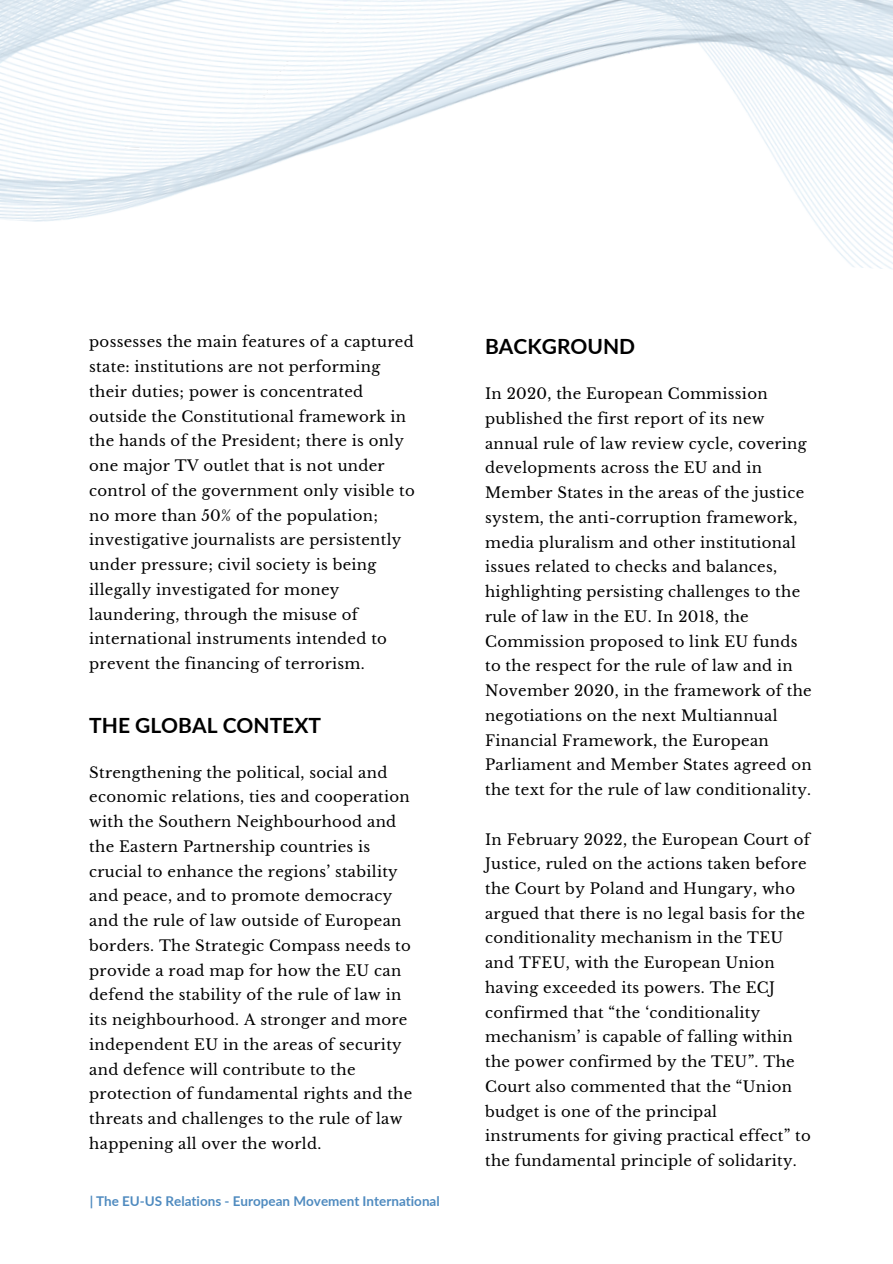
<style>
.page{position:relative;width:893px;height:1264px;background:#fff}
.page>*{position:absolute;margin:0;border:0;box-sizing:border-box;transform-origin:0 0}
.t1{font:700 21px "Lato";color:#000}
.t2{font:14.85px/24.8px "Libre Baskerville";letter-spacing:.02em;color:#000}
.t3{font:700 13.5px "Lato";color:#0057a3}
</style>
<div class="page">
<img style="left:0;top:0;width:892px;height:269px">
<p class="t2" style="left:89px;top:330px;width:327px">possesses the main features of a captured state: institutions are not performing their duties; power is concentrated outside the Constitutional framework in the hands of the President; there is only one major TV outlet that is not under control of the government only visible to no more than 50% of the population; investigative journalists are persistently under pressure; civil society is being illegally investigated for money laundering, through the misuse of international instruments intended to prevent the financing of terrorism.</p>
<h1 class="t1" style="left:89px;top:712px;width:233px">THE GLOBAL CONTEXT</h1>
<p class="t2" style="left:89px;top:760px;width:324px">Strengthening the political, social and economic relations, ties and cooperation with the Southern Neighbourhood and the Eastern Partnership countries is crucial to enhance the regions’ stability and peace, and to promote democracy and the rule of law outside of European borders. The Strategic Compass needs to provide a road map for how the EU can defend the stability of the rule of law in its neighbourhood. A stronger and more independent EU in the areas of security and defence will contribute to the protection of fundamental rights and the threats and challenges to the rule of law happening all over the world.</p>
<p class="t3" style="left:89px;top:1192px;width:352px">| The EU-US Relations - European Movement International</p>
<h1 class="t1" style="left:485px;top:334px;width:151px">BACKGROUND</h1>
<p class="t2" style="left:485px;top:381px;width:328px">In 2020, the European Commission published the first report of its new annual rule of law review cycle, covering developments across the EU and in Member States in the areas of the justice system, the anti-corruption framework, media pluralism and other institutional issues related to checks and balances, highlighting persisting challenges to the rule of law in the EU. In 2018, the Commission proposed to link EU funds to the respect for the rule of law and in November 2020, in the framework of the negotiations on the next Multiannual Financial Framework, the European Parliament and Member States agreed on the text for the rule of law conditionality.</p>
<p class="t2" style="left:485px;top:827px;width:327px">In February 2022, the European Court of Justice, ruled on the actions taken before the Court by Poland and Hungary, who argued that there is no legal basis for the conditionality mechanism in the TEU and TFEU, with the European Union having exceeded its powers. The ECJ confirmed that “the ‘conditionality mechanism’ is capable of falling within the power confirmed by the TEU”. The Court also commented that the “Union budget is one of the principal instruments for giving practical effect” to the fundamental principle of solidarity.</p>
</div>
